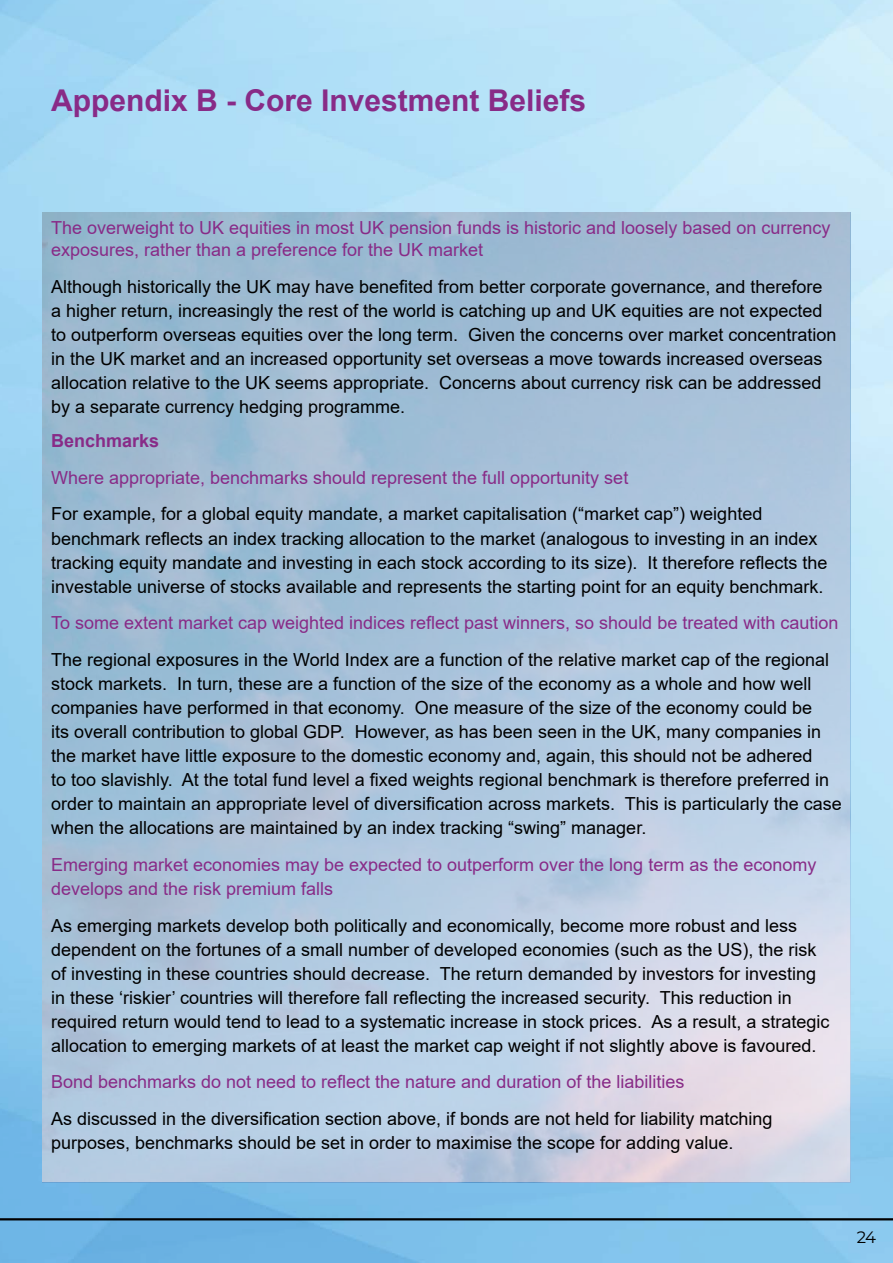
<style>
.page{position:relative;width:893px;height:1263px;background:#fff}
.page>*{position:absolute;margin:0;border:0;box-sizing:border-box;transform-origin:0 0}
.Appendices_Page_Title{font:700 30px "Arial";color:#882b87}
.Main_Body{font:18px/24px "Arial";color:#000}
.Main_Body-2{font:18px/21.6px "Arial";color:#882b87}
.Main_Body-3{font:700 18px "Arial";color:#882b87}
.t1{font:16.5px "Montserrat";color:#000}
</style>
<div class="page">
<img style="left:0;top:0;width:893px;height:1263px">
<hr style="left:0;top:1218px;width:893px;height:2px;background:#000">
<img style="left:43px;top:213px;width:807px;height:969px">
<h2 class="Appendices_Page_Title" style="left:51px;top:79px;width:537px">Appendix B - Core Investment Beliefs</h2>
<p class="Main_Body-2" style="left:51px;top:217px;width:781px">The overweight to UK equities in most UK pension funds is historic and loosely based on currency exposures, rather than a preference for the UK market</p>
<p class="Main_Body" style="left:51px;top:274px;width:787px">Although historically the UK may have benefited from better corporate governance, and therefore a higher return, increasingly the rest of the world is catching up and UK equities are not expected to outperform overseas equities over the long term. Given the concerns over market concentration in the UK market and an increased opportunity set overseas a move towards increased overseas allocation relative to the UK seems appropriate. Concerns about currency risk can be addressed by a separate currency hedging programme.</p>
<p class="Main_Body-3" style="left:51px;top:428px;width:110px">Benchmarks</p>
<p class="Main_Body-2" style="left:51px;top:466px;width:579px">Where appropriate, benchmarks should represent the full opportunity set</p>
<p class="Main_Body" style="left:51px;top:502px;width:778px">For example, for a global equity mandate, a market capitalisation (“market cap”) weighted benchmark reflects an index tracking allocation to the market (analogous to investing in an index tracking equity mandate and investing in each stock according to its size). It therefore reflects the investable universe of stocks available and represents the starting point for an equity benchmark.</p>
<p class="Main_Body-2" style="left:51px;top:612px;width:789px">To some extent market cap weighted indices reflect past winners, so should be treated with caution</p>
<p class="Main_Body" style="left:51px;top:648px;width:792px">The regional exposures in the World Index are a function of the relative market cap of the regional stock markets. In turn, these are a function of the size of the economy as a whole and how well companies have performed in that economy. One measure of the size of the economy could be<br>its overall contribution to global GDP. However, as has been seen in the UK, many companies in the market have little exposure to the domestic economy and, again, this should not be adhered<br>to too slavishly. At the total fund level a fixed weights regional benchmark is therefore preferred in order to maintain an appropriate level of diversification across markets. This is particularly the case when the allocations are maintained by an index tracking “swing” manager.</p>
<p class="Main_Body-2" style="left:51px;top:852px;width:767px;line-height:24px">Emerging market economies may be expected to outperform over the long term as the economy develops and the risk premium falls</p>
<p class="Main_Body" style="left:51px;top:913px;width:780px">As emerging markets develop both politically and economically, become more robust and less dependent on the fortunes of a small number of developed economies (such as the US), the risk of investing in these countries should decrease. The return demanded by investors for investing in these ‘riskier’ countries will therefore fall reflecting the increased security. This reduction in required return would tend to lead to a systematic increase in stock prices. As a result, a strategic allocation to emerging markets of at least the market cap weight if not slightly above is favoured.</p>
<p class="Main_Body-2" style="left:51px;top:1071px;width:635px">Bond benchmarks do not need to reflect the nature and duration of the liabilities</p>
<p class="Main_Body" style="left:51px;top:1107px;width:723px">As discussed in the diversification section above, if bonds are not held for liability matching purposes, benchmarks should be set in order to maximise the scope for adding value.</p>
<p class="t1" style="left:857px;top:1225px;width:21px">24</p>
</div>
